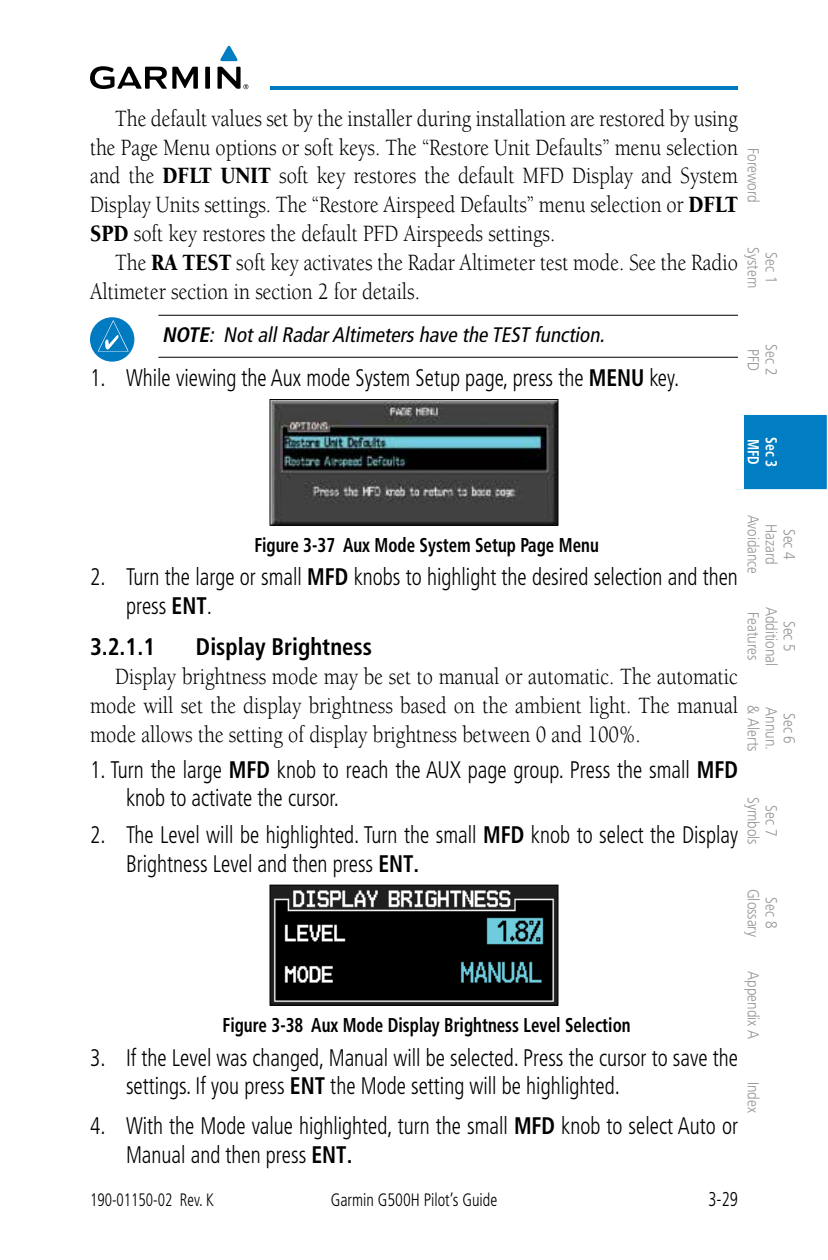
<style>
.page{position:relative;width:828px;height:1260px;background:#fff}
.page>*{position:absolute;margin:0;border:0;box-sizing:border-box;transform-origin:0 0}
.BODY_TEXT{font:24px/28.8px "Berkeley";color:#000;text-align:justify;scale:.85 1}
.Procedure_2{font:300 condensed 24px/28.8px "Frutiger";color:#000;scale:.9 1}
.Heading_4{font:700 condensed 24px "Frutiger";color:#000;scale:.95 1}
.NOTE_CAUTION{font:italic condensed 21px "Frutiger";color:#000}
.BODY_TEXT-2{font:700 condensed 20px "Frutiger";color:#000;scale:.85 1}
.t1{font:300 condensed 20px "Frutiger";color:#000;scale:.85 1}
.t2{font:300 condensed 18px "Frutiger";color:#000;scale:.9 1}
.t3{font:300 condensed 18px "Frutiger";color:#000;scale:.85 1}
.t4{font:300 16px/18px "Frutiger";color:#939598;text-align:center;scale:.85 1}
.t5{font:300 16px "Frutiger";color:#939598;scale:.83 1}
.t6{font:700 condensed 16px "Frutiger";color:#fff;scale:.85 1}
.s1{font-weight:900}
.s2{font-weight:700}
.s3{font-size:22px}
.s4{font-weight:700;font-size:22px}
</style>
<div class="page">
<hr style="left:270px;top:86px;width:468px;height:4px;background:#007cc3">
<svg style="left:90px;top:46px;width:158px;height:43px"></svg>
<div style="left:735px;top:406px;width:93px;height:92px;background:#007dc3"></div>
<div style="left:726px;top:397px;width:102px;height:18px;background:#fff"></div>
<div style="left:726px;top:415px;width:18px;height:74px;background:#fff"></div>
<hr style="left:827px;top:415px;width:1px;height:74px;background:#fff">
<div style="left:726px;top:489px;width:102px;height:18px;background:#fff"></div>
<hr style="left:158px;top:315px;width:580px;height:1px;background:#000">
<hr style="left:158px;top:357px;width:580px;height:1px;background:#000">
<div style="left:90px;top:317px;width:44px;height:45px;background:#007ac0;border-radius:50%"></div>
<svg style="left:98px;top:320px;width:31px;height:31px"></svg>
<img style="left:272px;top:401px;width:284px;height:123px">
<div style="left:270px;top:399px;width:288px;height:127px;border:1px solid #000"></div>
<img style="left:272px;top:887px;width:284px;height:117px">
<div style="left:270px;top:885px;width:288px;height:121px;border:1px solid #000"></div>
<p class="BODY_TEXT" style="left:90px;top:104px;width:764px;text-indent:25px">The default values set by the installer during installation are restored by using the Page Menu options or soft keys. The “Restore Unit Defaults” menu selection and the <span class="s1">DFLT UNIT</span> soft key restores the default MFD Display and System Display Units settings. The “Restore Airspeed Defaults” menu selection or <span class="s1">DFLT SPD</span> soft key restores the default PFD Airspeeds settings.</p>
<p class="BODY_TEXT" style="left:90px;top:248px;width:764px;text-indent:25px">The <span class="s1">RA TEST</span> soft key activates the Radar Altimeter test mode. See the Radio<br>Altimeter section in section 2 for details.</p>
<p class="NOTE_CAUTION" style="left:162px;top:322px;width:448px"><span class="s2">NOTE</span>: NotallRadarAltimetershave the TEST function.</p>
<p class="Procedure_2" style="left:90px;top:364px;width:656px">1. While viewing the Aux mode System Setup page, press the <span class="s2">MENU</span> key.</p>
<p class="t4" style="left:762px;top:148px;width:66px;rotate:90deg">Foreword</p>
<p class="t4" style="left:780px;top:247px;width:49px;rotate:90deg">Sec 1<br>System</p>
<p class="t4" style="left:780px;top:344px;width:38px;text-align:left;rotate:90deg">Sec 2<br>PFD</p>
<p class="t6" style="left:763px;top:439px;width:32px;rotate:90deg">MFD</p>
<p class="t6" style="left:781px;top:437px;width:37px;rotate:90deg">Sec 3</p>
<p class="t5" style="left:763px;top:515px;width:72px;rotate:90deg">Avoidance</p>
<p class="t4" style="left:798px;top:607px;width:72px;rotate:90deg">Sec 5<br>Additional<br>Features</p>
<p class="t4" style="left:780px;top:524px;width:49px;rotate:90deg">Hazard</p>
<p class="t4" style="left:798px;top:529px;width:38px;rotate:90deg">Sec 4</p>
<p class="BODY_TEXT-2" style="left:254px;top:533px;width:407px">Figure 3-37 Aux Mode System Setup Page Menu</p>
<p class="Procedure_2" style="left:126px;top:563px;width:681px;text-indent:-36px">2. Turn the large or small <span class="s2">MFD</span> knobs to highlight the desired selection and then press <span class="s2">ENT</span><span class="s3">.</span></p>
<p class="Heading_4" style="left:90px;top:633px;width:70px">3.2.1.1</p>
<p class="Heading_4" style="left:196px;top:633px;width:187px">Display Brightness</p>
<p class="BODY_TEXT" style="left:90px;top:663px;width:764px;text-indent:25px">Display brightness mode may be set to manual or automatic. The automatic mode will set the display brightness based on the ambient light. The manual mode allows the setting of display brightness between 0 and 100%.</p>
<p class="Procedure_2" style="left:126px;top:755px;width:682px;text-indent:-36px">1. Turn the large <span class="s2">MFD</span> knob to reach the AUX page group. Press the small <span class="s2">MFD </span>knob to activate the cursor.</p>
<p class="Procedure_2" style="left:126px;top:821px;width:682px;text-indent:-36px">2. The Level will be highlighted. Turn the small <span class="s2">MFD</span> knob to select the Display<br>Brightness Level and then press <span class="s2">ENT</span><span class="s4">.</span></p>
<p class="t4" style="left:762px;top:705px;width:56px;rotate:90deg">&amp; Alerts</p>
<p class="t4" style="left:780px;top:707px;width:52px;rotate:90deg">Annun.</p>
<p class="t4" style="left:798px;top:713px;width:38px;rotate:90deg">Sec 6</p>
<p class="t4" style="left:780px;top:797px;width:58px;rotate:90deg">Sec 7<br>Symbols</p>
<p class="t4" style="left:780px;top:889px;width:58px;rotate:90deg">Sec 8<br>Glossary</p>
<p class="t4" style="left:762px;top:971px;width:82px;rotate:90deg">Appendix A</p>
<p class="BODY_TEXT-2" style="left:223px;top:1014px;width:482px">Figure 3-38 Aux Mode Display Brightness Level Selection</p>
<p class="Procedure_2" style="left:126px;top:1043px;width:682px;text-indent:-36px">3. If the Level was changed, Manual will be selected. Press the cursor to save the settings. If you press <span class="s2">ENT</span> the Mode setting will be highlighted.</p>
<p class="Procedure_2" style="left:126px;top:1112px;width:682px;text-indent:-36px">4. With the Mode value highlighted, turn the small <span class="s2">MFD</span> knob to select Auto or<br>Manual and then press <span class="s2">ENT</span><span class="s4">.</span></p>
<p class="t4" style="left:762px;top:1082px;width:38px;rotate:90deg">Index</p>
<p class="t3" style="left:90px;top:1190px;width:147px">190-01150-02 Rev. K</p>
<p class="t2" style="left:331px;top:1190px;width:186px">Garmin G500H Pilot’s Guide</p>
<p class="t1" style="left:708px;top:1188px;width:36px">3-29</p>
</div>
